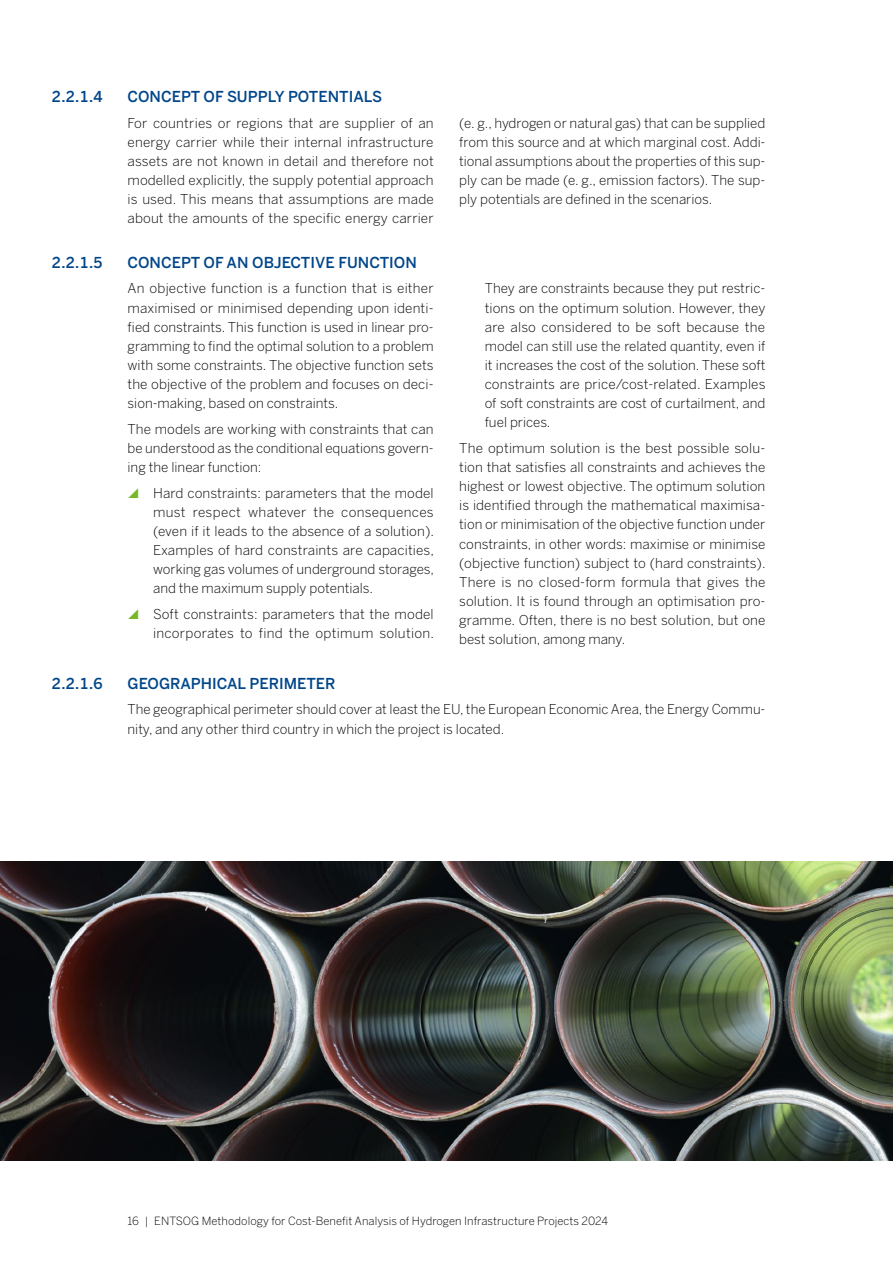
<style>
.page{position:relative;width:893px;height:1263px;background:#fff}
.page>*{position:absolute;margin:0;border:0;box-sizing:border-box;transform-origin:0 0}
.head_4{font:500 15px "Benton Sans";color:#00468a}
.body_9pt_block_abst{font:300 13.5px/19.2px "Benton Sans";color:#000;text-align:justify}
.body_9pt_block_spanne{font:300 13.5px/19.2px "Benton Sans";color:#000}
.t1{font:300 11.25px "Benton Sans";letter-spacing:.005em;color:#000}
</style>
<div class="page">
<img style="left:0;top:861px;width:893px;height:300px">
<p class="head_4" style="left:52px;top:87px;width:53px">2.2.1.4</p>
<p class="head_4" style="left:52px;top:253px;width:53px">2.2.1.5</p>
<p class="head_4" style="left:52px;top:674px;width:53px">2.2.1.6</p>
<p class="head_4" style="left:128px;top:87px;width:256px">CONCEPT OF SUPPLY POTENTIALS</p>
<p class="body_9pt_block_abst" style="left:128px;top:113px;width:308px">For countries or regions that are supplier of an energy carrier while their internal infrastructure assets are not known in detail and therefore not modelled explicitly, the supply potential approach is used. This means that assumptions are made about the amounts of the specific energy carrier</p>
<p class="body_9pt_block_abst" style="left:459px;top:113px;width:308px">(e. g., hydrogen or natural gas) that can be supplied from this source and at which marginal cost. Addi&shy;tional assumptions about the properties of this sup&shy;ply can be made (e. g., emission factors). The sup&shy;ply potentials are defined in the scenarios.</p>
<p class="head_4" style="left:128px;top:253px;width:291px">CONCEPT OF AN OBJECTIVE FUNCTION</p>
<p class="body_9pt_block_abst" style="left:128px;top:279px;width:308px">An objective function is a function that is either maximised or minimised depending upon identi&shy;fied constraints. This function is used in linear pro&shy;gramming to find the optimal solution to a problem with some constraints. The objective function sets the objective of the problem and focuses on deci&shy;sion-making, based on constraints.</p>
<p class="body_9pt_block_abst" style="left:128px;top:419px;width:308px">The models are working with constraints that can be understood as the conditional equations govern&shy;ing the linear function:</p>
<p class="body_9pt_block_abst" style="left:153px;top:483px;width:283px">Hard constraints: parameters that the model must respect whatever the consequences (even if it leads to the absence of a solution).<br>Examples of hard constraints are capacities, working gas volumes of underground storages, and the maximum supply potentials.</p>
<p class="body_9pt_block_abst" style="left:153px;top:604px;width:283px">Soft constraints: parameters that the model incorporates to find the optimum solution.</p>
<p class="body_9pt_block_abst" style="left:485px;top:279px;width:282px">They are constraints because they put restric&shy;tions on the optimum solution. However, they are also considered to be soft because the model can still use the related quantity, even if it increases the cost of the solution. These soft constraints are price/cost-related. Examples of soft constraints are cost of curtailment, and fuel prices.</p>
<p class="body_9pt_block_abst" style="left:459px;top:438px;width:308px">The optimum solution is the best possible solu&shy;tion that satisfies all constraints and achieves the highest or lowest objective. The optimum solution is identified through the mathematical maximisa&shy;tion or minimisation of the objective function under constraints, in other words: maximise or minimise (objective function) subject to (hard constraints).<br>There is no closed-form formula that gives the solution. It is found through an optimisation pro&shy;gramme. Often, there is no best solution, but one best solution, among many.</p>
<p class="head_4" style="left:128px;top:674px;width:210px">GEOGRAPHICAL PERIMETER</p>
<p class="body_9pt_block_spanne" style="left:128px;top:700px;width:639px">The geographical perimeter should cover at least the EU, the European Economic Area, the Energy Commu&shy;nity, and any other third country in which the project is located.</p>
<p class="t1" style="left:128px;top:1214px;width:482px">16 | ENTSOG Methodology for Cost-Benefit Analysis of Hydrogen Infrastructure Projects 2024</p>
</div>
